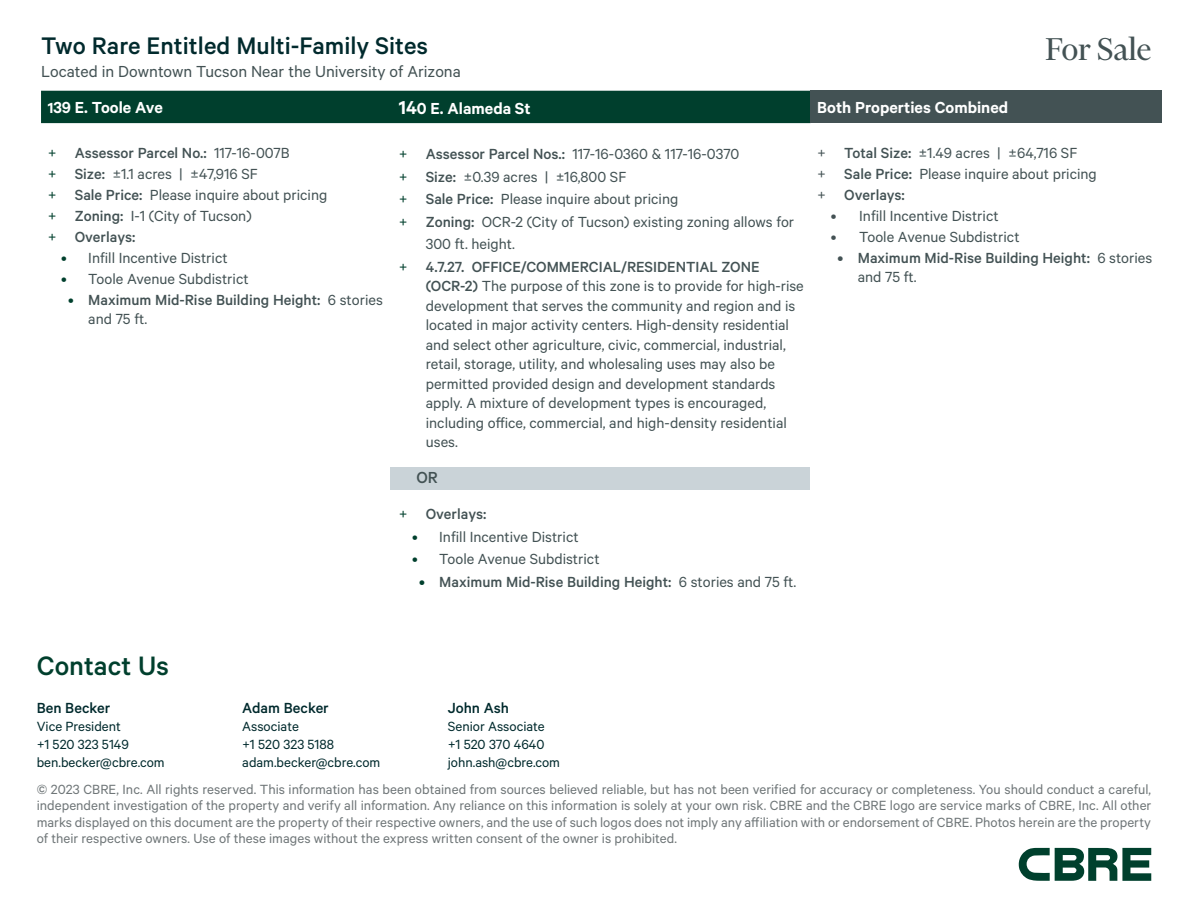
<style>
.page{position:relative;width:1188px;height:918px;background:#fff}
.page>*{position:absolute;margin:0;border:0;box-sizing:border-box;transform-origin:0 0}
.t1{font:36px "Financier Display";color:#435254}
.t2{font:500 30px "Calibre";color:#003f2d}
.t3{font:500 27px "Calibre";color:#012a2d}
.t4{font:600 18px "Calibre";color:#fff}
.t5{font:18px "Calibre";color:#435254}
.t6{font:500 18px "Calibre";color:#435254}
.t7{font:16.5px/19.5px "Calibre";color:#435254}
.t8{font:500 16.5px/19.5px "Calibre";color:#435254}
.t9{font:500 16.5px "Calibre";color:#012a2d}
.t10{font:15px/16.5px "Calibre";color:#6f7678;text-align:justify}
.t11{font:15px/18px "Calibre";color:#012a2d}
.s1{font-size:16.5px}
.s2{font-size:21px}
.s3{color:#00402d}
.s4{font-weight:500}
.s5{font-weight:400;color:#00402d}
.s6{font-weight:400}
</style>
<div class="page">
<div style="left:391px;top:467px;width:419px;height:23px;background:#cad3d8"></div>
<div style="left:41px;top:91px;width:770px;height:32px;background:#003f2d"></div>
<div style="left:811px;top:91px;width:351px;height:32px;background:#435254"></div>
<svg style="left:1019px;top:848px;width:132px;height:33px"></svg>
<h3 class="t3" style="left:41px;top:30px;width:388px">Two Rare Entitled Multi-Family Sites</h3>
<p class="t5" style="left:41px;top:61px;width:421px">Located in Downtown Tucson Near the University of Arizona</p>
<h1 class="t1" style="left:1046px;top:30px;width:107px">For Sale</h1>
<p class="t4" style="left:48px;top:96px;width:117px"><span class="s1">1</span>39 E. Toole Ave</p>
<p class="t4" style="left:399px;top:97px;width:133px"><span class="s2">14</span>0 E. Alameda St</p>
<p class="t4" style="left:817px;top:96px;width:192px">Both Properties Combined</p>
<p class="t7" style="left:48px;top:141px;width:281px;line-height:21px"><span class="s3">+</span> <span class="s4">Assessor Parcel No.:</span> 117-16-007B<br><span class="s3">+</span> <span class="s4">Size:</span> ±1.1 acres | ±47,916 SF<br><span class="s3">+</span> <span class="s4">Sale Price:</span> Please inquire about pricing <span class="s3">+</span> <span class="s4">Zoning:</span> I-1 (City of Tucson)<br><span class="s3">+</span> <span class="s4">Overlays:</span></p>
<p class="t7" style="left:61px;top:247px;width:168px"><span class="s3">•</span> Infill Incentive District</p>
<p class="t7" style="left:61px;top:268px;width:189px"><span class="s3">•</span> Toole Avenue Subdistrict</p>
<p class="t8" style="left:88px;top:289px;width:296px;text-indent:-20px"><span class="s5">•</span> Maximum Mid-Rise Building Height: <span class="s6">6 stories and 75 ft.</span></p>
<p class="t7" style="left:817px;top:141px;width:281px;line-height:21px">+ <span class="s4">Total Size:</span> ±1.49 acres | ±64,716 SF<br>+ <span class="s4">Sale Price:</span> Please inquire about pricing + <span class="s4">Overlays:</span></p>
<p class="t7" style="left:831px;top:205px;width:169px">• Infill Incentive District</p>
<p class="t7" style="left:831px;top:226px;width:190px">• Toole Avenue Subdistrict</p>
<p class="t8" style="left:858px;top:247px;width:296px;text-indent:-20px">• Maximum Mid-Rise Building Height: <span class="s6">6 stories and 75 ft.</span></p>
<p class="t7" style="left:399px;top:144px;width:342px"><span class="s3">+</span> <span class="s4">Assessor Parcel Nos.:</span> 117-16-0360 &amp; 117-16-0370</p>
<p class="t7" style="left:399px;top:166px;width:229px"><span class="s3">+</span> <span class="s4">Size:</span> ±0.39 acres | ±16,800 SF</p>
<p class="t7" style="left:399px;top:189px;width:281px"><span class="s3">+</span> <span class="s4">Sale Price:</span> Please inquire about pricing</p>
<p class="t7" style="left:399px;top:211px;width:397px"><span class="s3">+</span> <span class="s4">Zoning:</span> OCR-2 (City of Tucson) existing zoning allows for</p>
<p class="t7" style="left:426px;top:234px;width:91px">300 ft. height.</p>
<p class="t8" style="left:399px;top:256px;width:362px"><span class="s5">+</span> 4.7.27. OFFICE/COMMERCIAL/RESIDENTIAL ZONE</p>
<p class="t7" style="left:426px;top:276px;width:380px"><span class="s4">(OCR-2)</span> The purpose of this zone is to provide for high-rise development that serves the community and region and is located in major activity centers. High-density residential and select other agriculture, civic, commercial, industrial, retail, storage, utility, and wholesaling uses may also be permitted provided design and development standards apply. A mixture of development types is encouraged, including office, commercial, and high-density residential uses.</p>
<p class="t6" style="left:416px;top:467px;width:23px">OR</p>
<p class="t8" style="left:399px;top:504px;width:89px"><span class="s5">+</span> Overlays:</p>
<p class="t7" style="left:412px;top:526px;width:168px"><span class="s3">•</span> Infill Incentive District</p>
<p class="t7" style="left:412px;top:549px;width:189px"><span class="s3">•</span> Toole Avenue Subdistrict</p>
<p class="t8" style="left:419px;top:571px;width:379px"><span class="s3">•</span> Maximum Mid-Rise Building Height: <span class="s6">6 stories and 75 ft.</span></p>
<h2 class="t2" style="left:37px;top:648px;width:134px">Contact Us</h2>
<p class="t9" style="left:37px;top:699px;width:75px">Ben Becker</p>
<p class="t11" style="left:37px;top:717px;width:129px">Vice President<br>+1 520 323 5149 ben.becker@cbre.com</p>
<p class="t9" style="left:448px;top:699px;width:63px">John Ash</p>
<p class="t11" style="left:448px;top:717px;width:114px">Senior Associate +1 520 370 4640 john.ash@cbre.com</p>
<p class="t10" style="left:37px;top:780px;width:1116px">© 2023 CBRE, Inc. All rights reserved. This information has been obtained from sources believed reliable, but has not been verified for accuracy or completeness. You should conduct a careful, independent investigation of the property and verify all information. Any reliance on this information is solely at your own risk. CBRE and the CBRE logo are service marks of CBRE, Inc. All other marks displayed on this document are the property of their respective owners, and the use of such logos does not imply any affiliation with or endorsement of CBRE. Photos herein are the property of their respective owners. Use of these images without the express written consent of the owner is prohibited.</p>
<p class="t9" style="left:242px;top:699px;width:88px">Adam Becker</p>
<p class="t11" style="left:242px;top:717px;width:139px">Associate<br>+1 520 323 5188 adam.becker@cbre.com</p>
</div>
